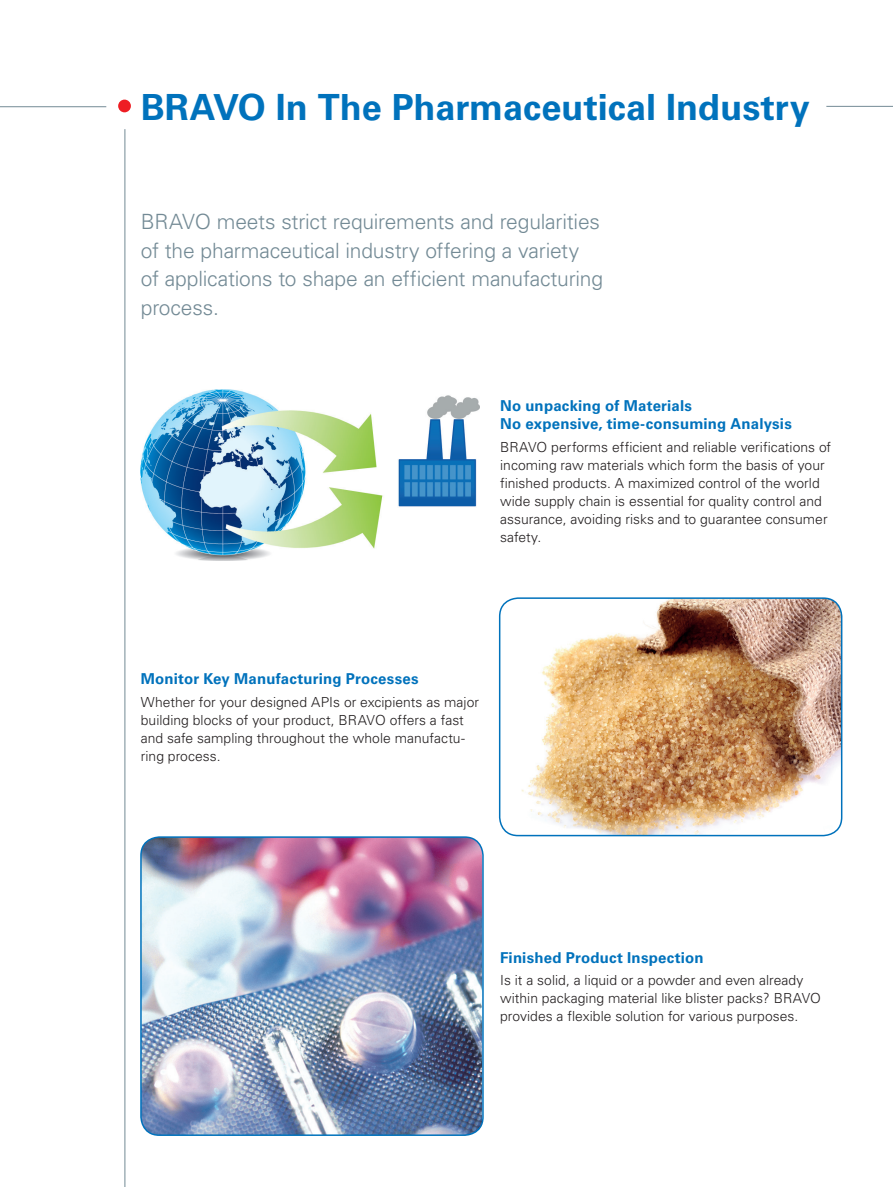
<style>
.page{position:relative;width:893px;height:1187px;background:#fff}
.page>*{position:absolute;margin:0;border:0;box-sizing:border-box;transform-origin:0 0}
.t1{font:700 36px "Univers";color:#0072bc}
.t2{font:300 21px/28.5px "Univers";letter-spacing:-.01em;color:#738a95}
.t3{font:700 15px/18px "Univers";letter-spacing:.01em;color:#0072bc}
.t4{font:300 13.8px/18px "Univers";letter-spacing:.005em;color:#231f20}
</style>
<div class="page">
<img style="left:500px;top:598px;width:342px;height:237px">
<div style="left:499px;top:597px;width:343px;height:239px;border:2px solid #0072bc;border-radius:18px"></div>
<img style="left:141px;top:839px;width:341px;height:296px">
<div style="left:140px;top:836px;width:344px;height:299px;border:2px solid #0072bc;border-radius:18px"></div>
<div style="left:118px;top:100px;width:13px;height:12px;background:#ee1d23;border-radius:50%"></div>
<hr style="left:125px;top:129px;width:1px;height:1057px;background:#738a95">
<hr style="left:0;top:106px;width:106px;height:1px;background:#738a95">
<hr style="left:826px;top:106px;width:67px;height:1px;background:#738a95">
<img style="left:141px;top:389px;width:339px;height:171px">
<h1 class="t1" style="left:141px;top:86px;width:670px">BRAVO In The Pharmaceutical Industry</h1>
<h2 class="t2" style="left:141px;top:208px;width:464px">BRAVO meets strict requirements and regularities of the pharmaceutical industry offering a variety<br>of applications to shape an efficient manufacturing process.</h2>
<p class="t3" style="left:500px;top:397px;width:293px">No unpacking of Materials<br>No expensive, time-consuming Analysis</p>
<p class="t4" style="left:500px;top:437px;width:333px">BRAVO performs efficient and reliable verifications of incoming raw materials which form the basis of your finished products. A maximized control of the world wide supply chain is essential for quality control and assurance, avoiding risks and to guarantee consumer safety.</p>
<p class="t3" style="left:141px;top:670px;width:279px">Monitor Key Manufacturing Processes</p>
<p class="t4" style="left:141px;top:692px;width:340px">Whether for your designed APIs or excipients as major building blocks of your product, BRAVO offers a fast and safe sampling throughout the whole manufactu&shy;ring process.</p>
<p class="t3" style="left:500px;top:948px;width:205px">Finished Product Inspection</p>
<p class="t4" style="left:500px;top:970px;width:322px">Is it a solid, a liquid or a powder and even already within packaging material like blister packs? BRAVO provides a flexible solution for various purposes.</p>
</div>
